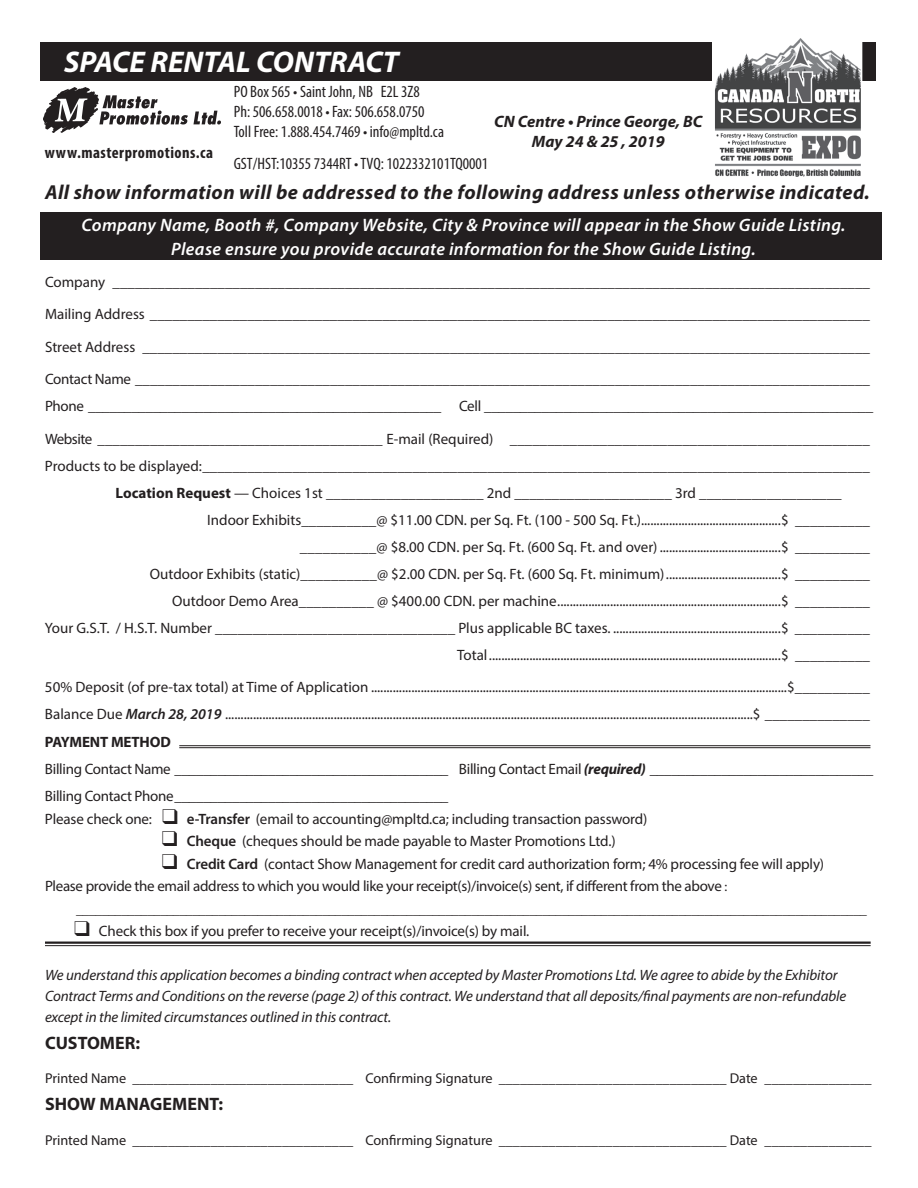
<style>
.page{position:relative;width:918px;height:1188px;background:#fff}
.page>*{position:absolute;margin:0;border:0;box-sizing:border-box;transform-origin:0 0}
.t1{font:italic 700 30px "Myriad Pro";color:#fff}
.t2{font:italic 700 20.25px "Myriad Pro";letter-spacing:.02em;color:#231f20}
.t3{font:italic 600 18px/24px "Myriad Pro";letter-spacing:.02em;color:#fff;text-align:center}
.t4{font:700 18px "Myriad Pro";color:#231f20}
.t5{font:condensed 16.5px/19.8px "Myriad Pro";color:#231f20}
.t6{font:italic 700 16.5px/19.8px "Myriad Pro";color:#231f20;text-align:center}
.t7{font:700 condensed 16.5px "Myriad Pro";letter-spacing:.03em;color:#231f20}
.t8{font:15px/32.4px "Myriad Pro";letter-spacing:-.01em;color:#231f20}
.t9{font:italic 15px/21px "Myriad Pro";letter-spacing:-.01em;color:#231f20}
.t10{font:14.25px "Myriad Pro";color:#231f20}
.t11{font:13.5px "Myriad Pro";color:#231f20}
.s1{font-weight:700}
.s2{font-weight:600;font-style:italic}
.s3{font-weight:700;font-style:italic}
.s4{font-weight:600}
.s5{font-size:13.5px}
</style>
<div class="page">
<hr style="left:179px;top:745px;width:691px;height:1px;background:#231f20">
<hr style="left:179px;top:747px;width:691px;height:1px;background:#231f20">
<div style="left:40px;top:212px;width:842px;height:48px;background:#231f20"></div>
<div style="left:40px;top:42px;width:836px;height:38px;background:#231f20"></div>
<img style="left:44px;top:88px;width:177px;height:45px">
<img style="left:715px;top:38px;width:144px;height:139px">
<div style="left:712px;top:31px;width:150px;height:154px;border:2px solid #fff"></div>
<hr style="left:45px;top:942px;width:826px;height:2px;background:#231f20">
<hr style="left:45px;top:945px;width:826px;height:1px;background:#231f20">
<h1 class="t1" style="left:64px;top:42px;width:336px">SPACE RENTAL CONTRACT</h1>
<p class="t7" style="left:45px;top:142px;width:170px">www.masterpromotions.ca</p>
<p class="t5" style="left:234px;top:82px;width:212px">PO Box 565 • Saint John, NB E2L 3Z8<br>Ph: 506.658.0018 • Fax: 506.658.0750<br>Toll Free: 1.888.454.7469 • info@mpltd.ca</p>
<p class="t5" style="left:234px;top:153px;width:256px">GST/HST:10355 7344RT • TVQ: 1022332101TQ0001</p>
<p class="t6" style="left:494px;top:111px;width:210px">CN Centre • Prince George, BC<br>May 24 &amp; 25 , 2019</p>
<h2 class="t2" style="left:45px;top:179px;width:826px">All show information will be addressed to the following address unless otherwise indicated.</h2>
<p class="t3" style="left:81px;top:212px;width:766px">Company Name, Booth #, Company Website, City &amp; Province will appear in the Show Guide Listing.<br>Please ensure you provide accurate information for the Show Guide Listing.</p>
<p class="t8" style="left:45px;top:266px;width:826px;text-align:justify">Company _____________________________________________________________________________________________________ Mailing Address ________________________________________________________________________________________________ Street Address _________________________________________________________________________________________________ Contact Name __________________________________________________________________________________________________</p>
<p class="t8" style="left:45px;top:390px;width:830px">Phone _________________________________________________ Cell ______________________________________________________<br>Website ______________________________________ E-mail (Required) ________________________________________________</p>
<p class="t8" style="left:45px;top:449px;width:826px">Products to be displayed:_________________________________________________________________________________________</p>
<p class="t8" style="left:116px;top:476px;width:728px"><span class="s1">Location Request</span> — Choices 1st _____________________ 2nd _____________________ 3rd ___________________</p>
<p class="t8" style="left:207px;top:503px;width:664px">Indoor Exhibits__________@ $11.00 CDN. per Sq. Ft. (100 - 500 Sq. Ft.).............................................$ __________</p>
<p class="t8" style="left:300px;top:530px;width:572px">__________@ $8.00 CDN. per Sq. Ft. (600 Sq. Ft. and over) .......................................$ __________</p>
<p class="t8" style="left:150px;top:557px;width:722px">Outdoor Exhibits (static)__________@ $2.00 CDN. per Sq. Ft. (600 Sq. Ft. minimum).....................................$ __________</p>
<p class="t8" style="left:172px;top:584px;width:699px">Outdoor Demo Area__________ @ $400.00 CDN. per machine........................................................................$ __________</p>
<p class="t8" style="left:45px;top:611px;width:827px">Your G.S.T. / H.S.T. Number ________________________________ Plus applicable BC taxes. ......................................................$ __________</p>
<p class="t8" style="left:457px;top:638px;width:414px">Total..............................................................................................$ __________</p>
<p class="t8" style="left:45px;top:673px;width:827px;line-height:27px">50% Deposit (of pre-tax total) at Time of Application ......................................................................................................................................$__________<br>Balance Due <span class="s2">March 28, 2019</span> ..........................................................................................................................................................................$ ______________</p>
<p class="t8" style="left:45px;top:729px;width:830px;line-height:27px"><span class="s1">PAYMENT METHOD<br></span>Billing Contact Name ______________________________________ Billing Contact Email <span class="s3">(required)</span> _______________________________<br>Billing Contact Phone______________________________________</p>
<p class="t8" style="left:45px;top:803px;width:604px">Please check one: ❑ <span class="s4">e-Transfer</span> (email to accounting@mpltd.ca; including transaction password)</p>
<p class="t8" style="left:162px;top:825px;width:455px">❑ <span class="s4">Cheque</span> (cheques should be made payable to Master Promotions Ltd.)</p>
<p class="t8" style="left:45px;top:852px;width:781px;line-height:22.5px;text-indent:117px">❑ <span class="s4">Credit Card</span> (contact Show Management for credit card authorization form; 4% processing fee will apply)<br>Please provide the email address to which you would like your receipt(s)/invoice(s) sent, if different from the above <span class="s5">:</span></p>
<p class="t11" style="left:76px;top:901px;width:792px">__________________________________________________________________________________________________________________________</p>
<p class="t8" style="left:74px;top:915px;width:457px">❑ Check this box if you prefer to receive your receipt(s)/invoice(s) by mail.</p>
<p class="t9" style="left:45px;top:964px;width:803px">We understand this application becomes a binding contract when accepted by Master Promotions Ltd. We agree to abide by the Exhibitor<br>Contract Terms and Conditions on the reverse (page 2) of this contract. We understand that all deposits/final payments are non-refundable except in the limited circumstances outlined in this contract.</p>
<p class="t4" style="left:45px;top:1031px;width:97px">CUSTOMER:</p>
<p class="t10" style="left:45px;top:1070px;width:828px">Printed Name _______________________________ Confirming Signature ________________________________ Date _______________</p>
<p class="t4" style="left:45px;top:1093px;width:180px">SHOW MANAGEMENT:</p>
<p class="t10" style="left:45px;top:1131px;width:828px">Printed Name _______________________________ Confirming Signature ________________________________ Date _______________</p>
</div>
